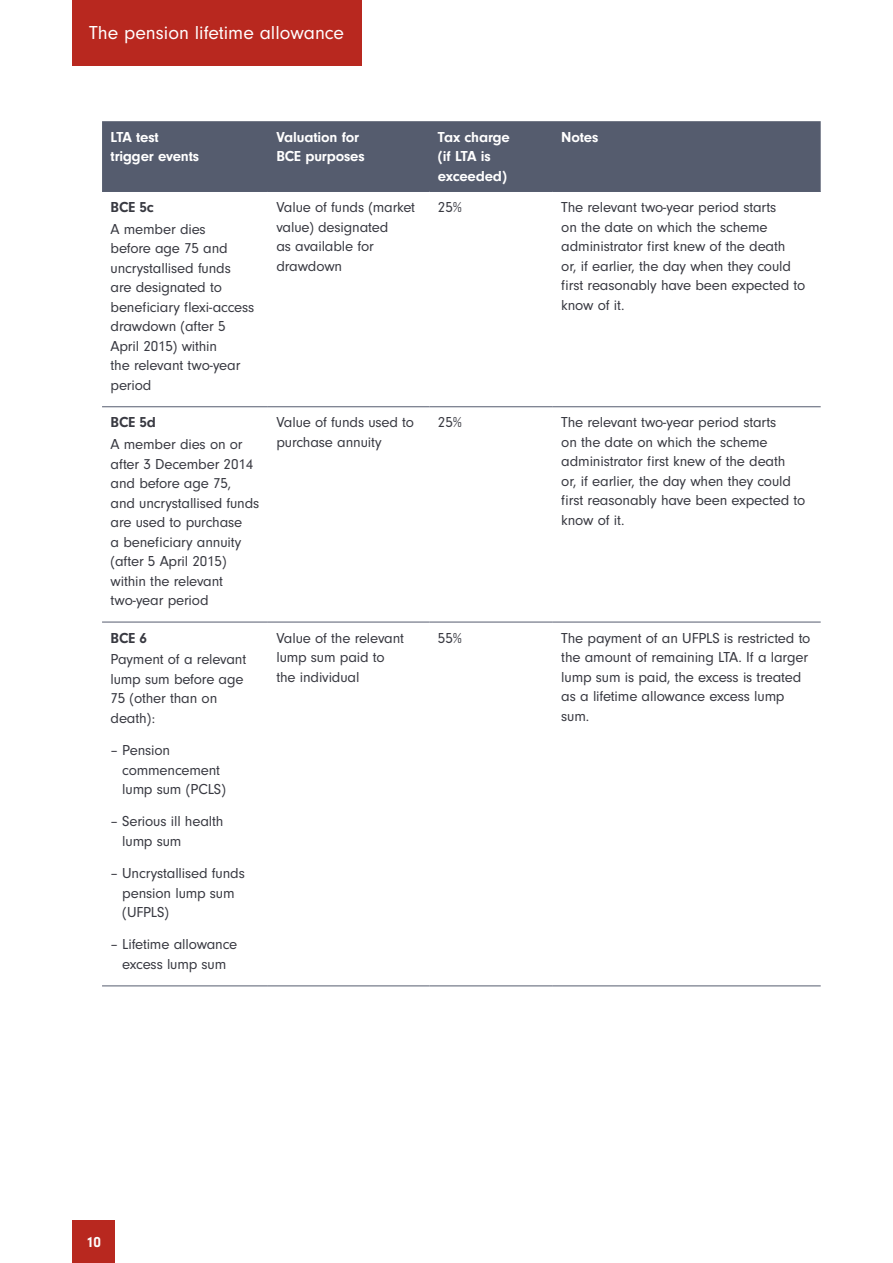
<style>
.page{position:relative;width:893px;height:1263px;background:#fff}
.page>*{position:absolute;margin:0;border:0;box-sizing:border-box;transform-origin:0 0}
.t1{font:19.5px "Neuzeit Gro";color:#fff}
.t2{font:15px/19.5px "Neuzeit Gro";letter-spacing:-.01em;color:#383941}
.t3{font:700 15px/19.5px "Neuzeit Gro";letter-spacing:-.01em;color:#fff}
.t4{font:700 15px "Neuzeit Gro";letter-spacing:-.01em;color:#383941}
</style>
<div class="page">
<div style="left:72px;top:1220px;width:43px;height:43px;background:#b8281f"></div>
<div style="left:72px;top:0;width:289px;height:66px;background:#b8281f"></div>
<div style="left:102px;top:121px;width:719px;height:70px;background:#555c6e"></div>
<hr style="left:102px;top:406px;width:166px;height:1px;background:#555c6e">
<hr style="left:268px;top:406px;width:161px;height:1px;background:#555c6e">
<hr style="left:429px;top:406px;width:124px;height:1px;background:#555c6e">
<hr style="left:553px;top:406px;width:268px;height:1px;background:#555c6e">
<hr style="left:102px;top:622px;width:166px;height:1px;background:#555c6e">
<hr style="left:268px;top:622px;width:161px;height:1px;background:#555c6e">
<hr style="left:429px;top:622px;width:124px;height:1px;background:#555c6e">
<hr style="left:553px;top:622px;width:268px;height:1px;background:#555c6e">
<hr style="left:102px;top:986px;width:166px;height:1px;background:#555c6e">
<hr style="left:268px;top:986px;width:161px;height:1px;background:#555c6e">
<hr style="left:429px;top:986px;width:124px;height:1px;background:#555c6e">
<hr style="left:553px;top:986px;width:268px;height:1px;background:#555c6e">
<hr style="left:102px;top:191px;width:166px;height:1px;background:#555c6e">
<hr style="left:268px;top:191px;width:161px;height:1px;background:#555c6e">
<hr style="left:429px;top:191px;width:124px;height:1px;background:#555c6e">
<hr style="left:553px;top:191px;width:268px;height:1px;background:#555c6e">
<h1 class="t1" style="left:89px;top:23px;width:256px">The pension lifetime allowance</h1>
<p class="t3" style="left:111px;top:127px;width:90px">LTA test trigger events</p>
<p class="t3" style="left:276px;top:127px;width:90px">Valuation for<br>BCE purposes</p>
<p class="t3" style="left:438px;top:127px;width:73px">Tax charge (if LTA is exceeded)</p>
<p class="t3" style="left:561px;top:127px;width:39px">Notes</p>
<p class="t4" style="left:111px;top:199px;width:45px">BCE 5c</p>
<p class="t2" style="left:111px;top:219px;width:145px">A member dies<br>before age 75 and uncrystallised funds are designated to beneficiary flexi-access drawdown (after 5<br>April 2015) within<br>the relevant two-year period</p>
<p class="t2" style="left:276px;top:198px;width:140px">Value of funds (market value) designated<br>as available for drawdown</p>
<p class="t2" style="left:438px;top:198px;width:25px">25%</p>
<p class="t2" style="left:561px;top:198px;width:246px">The relevant two-year period starts<br>on the date on which the scheme administrator first knew of the death<br>or, if earlier, the day when they could first reasonably have been expected to know of it.</p>
<p class="t4" style="left:111px;top:414px;width:47px">BCE 5d</p>
<p class="t2" style="left:111px;top:435px;width:150px">A member dies on or after 3 December 2014 and before age 75, and uncrystallised funds are used to purchase<br>a beneficiary annuity (after 5 April 2015) within the relevant two-year period</p>
<p class="t4" style="left:111px;top:629px;width:38px">BCE 6</p>
<p class="t2" style="left:111px;top:650px;width:137px">Payment of a relevant lump sum before age<br>75 (other than on death):</p>
<p class="t2" style="left:122px;top:741px;width:105px;text-indent:-12px">– Pension commencement lump sum (PCLS)</p>
<p class="t2" style="left:122px;top:812px;width:103px;text-indent:-12px">– Serious ill health lump sum</p>
<p class="t2" style="left:122px;top:864px;width:124px;text-indent:-12px">– Uncrystallised funds pension lump sum (UFPLS)</p>
<p class="t2" style="left:111px;top:935px;width:128px;text-align:center">– Lifetime allowance excess lump sum</p>
<p class="t2" style="left:276px;top:413px;width:139px">Value of funds used to purchase annuity</p>
<p class="t2" style="left:438px;top:413px;width:25px">25%</p>
<p class="t2" style="left:561px;top:413px;width:246px">The relevant two-year period starts<br>on the date on which the scheme administrator first knew of the death<br>or, if earlier, the day when they could first reasonably have been expected to know of it.</p>
<p class="t2" style="left:276px;top:628px;width:129px">Value of the relevant lump sum paid to the individual</p>
<p class="t2" style="left:438px;top:628px;width:25px">55%</p>
<p class="t2" style="left:561px;top:628px;width:251px">The payment of an UFPLS is restricted to the amount of remaining LTA. If a larger lump sum is paid, the excess is treated as a lifetime allowance excess lump sum.</p>
<p class="t3" style="left:86px;top:1232px;width:16px">10</p>
</div>
